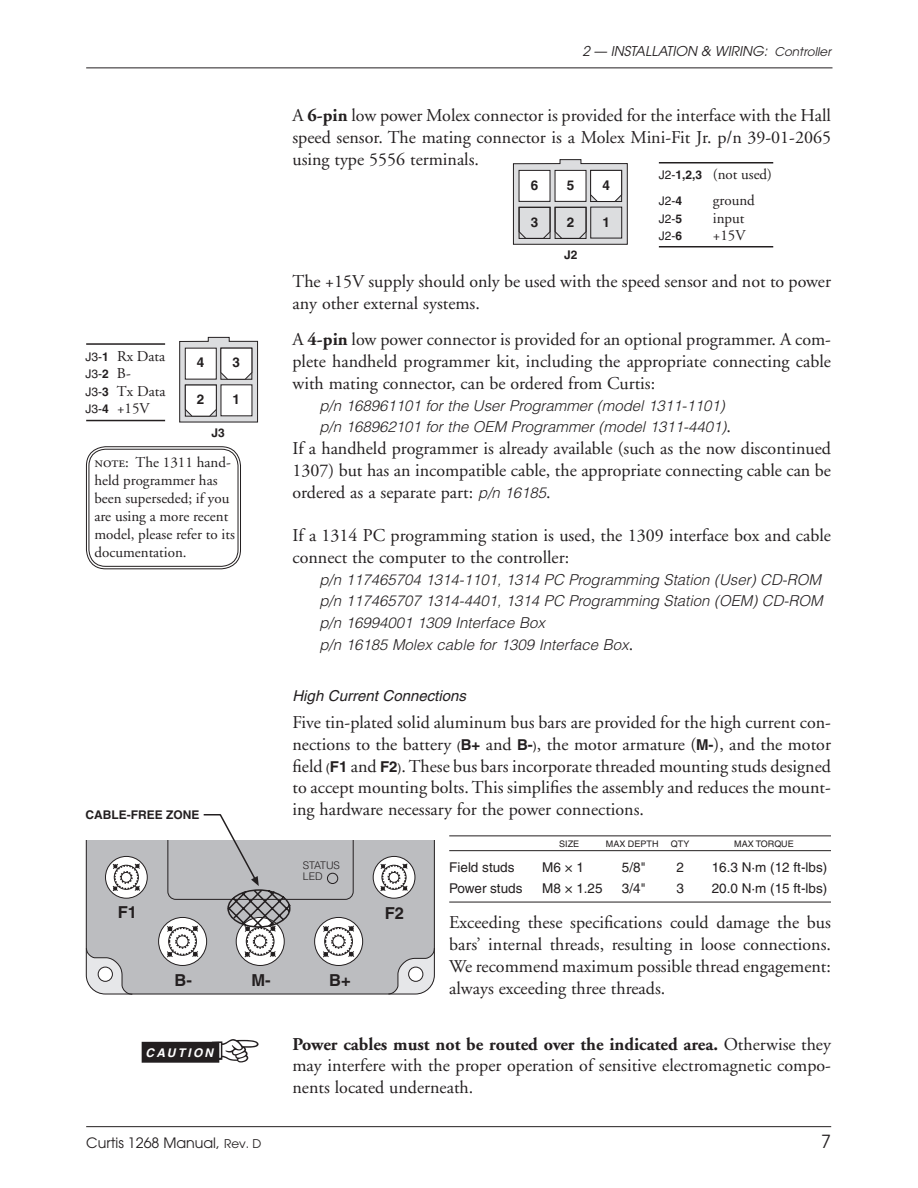
<style>
.page{position:relative;width:918px;height:1188px;background:#fff}
.page>*{position:absolute;margin:0;border:0;box-sizing:border-box;transform-origin:0 0}
.t1{font:18px/21.8px "Adobe Garamond";color:#231f20;text-align:justify}
.t2{font:18px "Avant Garde";color:#231f20}
.t3{font:700 16.5px "Helvetica";color:#231f20}
.t4{font:italic 300 15px/21.8px "Helvetica";color:#231f20}
.t5{font:15px/18px "Adobe Garamond";color:#231f20}
.t6{font:italic 15px "Helvetica";color:#231f20}
.t7{font:14.25px "Avant Garde";color:#231f20}
.t8{font:13.5px "Helvetica";color:#231f20}
.t9{font:italic 13.5px "Avant Garde";color:#231f20}
.t10{font:700 13.5px "Helvetica";color:#231f20}
.t11{font:700 12px "Helvetica";color:#231f20}
.t12{font:12px "Helvetica";color:#231f20}
.t13{font:italic 700 12px "Helvetica";letter-spacing:.19em;color:#fff}
.t14{font:300 10.5px/10.5px "Helvetica";color:#231f20}
.t15{font:9px "Helvetica";color:#231f20}
.s1{font-size:12px}
.s2{font-weight:700}
.s3{font-family:"Helvetica";font-size:12px}
.s4{font-family:"Helvetica";font-weight:700;font-size:12px}
.s5{font-family:"Adobe Garamond";font-weight:400;font-style:normal;font-size:18px}
.s6{font-family:"Helvetica";font-weight:300;font-style:italic;font-size:15px}
.s7{font-family:"Helvetica";font-weight:700;font-size:15px}
.s8{font-family:"Adobe Garamond";font-size:15px}
.s9{font-family:"Adobe Garamond Regular SC"}
</style>
<div class="page">
<hr style="left:86px;top:68px;width:746px;height:1px;background:#231f20">
<hr style="left:86px;top:1126px;width:745px;height:1px;background:#231f20">
<svg style="left:86px;top:814px;width:349px;height:181px"></svg>
<hr style="left:659px;top:162px;width:114px;height:2px;background:#231f20">
<hr style="left:449px;top:835px;width:382px;height:1px;background:#231f20">
<hr style="left:449px;top:850px;width:382px;height:1px;background:#231f20">
<hr style="left:449px;top:902px;width:382px;height:1px;background:#231f20">
<svg style="left:512px;top:159px;width:116px;height:86px"></svg>
<div style="left:519px;top:170px;width:31px;height:31px;background:#fff"></div>
<div style="left:519px;top:170px;width:31px;height:32px;border:1px solid #231f20"></div>
<svg style="left:179px;top:336px;width:80px;height:87px"></svg>
<div style="left:142px;top:1042px;width:77px;height:20px;background:#231f20"></div>
<hr style="left:659px;top:246px;width:114px;height:2px;background:#231f20">
<hr style="left:86px;top:343px;width:79px;height:2px;background:#231f20">
<hr style="left:86px;top:420px;width:79px;height:1px;background:#231f20">
<svg style="left:86px;top:446px;width:155px;height:123px"></svg>
<svg style="left:212px;top:1041px;width:8px;height:21px"></svg>
<p class="t9" style="left:582px;top:43px;width:250px">2 — INSTALLATION &amp; WIRING: <span class="s1">Controller</span></p>
<p class="t1" style="left:292px;top:105px;width:540px">A <span class="s2">6-pin</span> low power Molex connector is provided for the interface with the Hall speed sensor. The mating connector is a Molex Mini-Fit Jr. p/n 39-01-2065 using type 5556 terminals.</p>
<p class="t5" style="left:659px;top:166px;width:115px"><span class="s3">J2-</span><span class="s4">1,2,3</span> (not used)</p>
<p class="t12" style="left:659px;top:194px;width:25px">J2-<span class="s2">4</span></p>
<p class="t5" style="left:713px;top:192px;width:44px">ground</p>
<p class="t12" style="left:659px;top:212px;width:25px">J2-<span class="s2">5</span></p>
<p class="t5" style="left:713px;top:209px;width:33px">input</p>
<p class="t12" style="left:659px;top:229px;width:25px">J2-<span class="s2">6</span></p>
<p class="t5" style="left:713px;top:227px;width:34px">+15V</p>
<p class="t10" style="left:531px;top:177px;width:9px">6</p>
<p class="t10" style="left:567px;top:177px;width:9px">5</p>
<p class="t10" style="left:602px;top:177px;width:9px">4</p>
<p class="t10" style="left:531px;top:214px;width:9px">3</p>
<p class="t10" style="left:567px;top:214px;width:9px">2</p>
<p class="t10" style="left:602px;top:214px;width:9px">1</p>
<p class="t11" style="left:564px;top:247px;width:15px">J2</p>
<p class="t1" style="left:293px;top:271px;width:540px">The +15V supply should only be used with the speed sensor and not to power any other external systems.</p>
<p class="t1" style="left:292px;top:329px;width:540px">A <span class="s2">4-pin</span> low power connector is provided for an optional programmer. A com&shy;plete handheld programmer kit, including the appropriate connecting cable with mating connector, can be ordered from Curtis:</p>
<p class="t4" style="left:320px;top:394px;width:413px">p/n 168961101 for the User Programmer (model 1311-1101) p/n 168962101 for the OEM Programmer (model 1311-4401)<span class="s5">.</span></p>
<p class="t1" style="left:292px;top:438px;width:540px">If a handheld programmer is already available (such as the now discontinued 1307) but has an incompatible cable, the appropriate connecting cable can be ordered as a separate part: <span class="s6">p/n 16185</span>.</p>
<p class="t1" style="left:292px;top:525px;width:540px">If a 1314 PC programming station is used, the 1309 interface box and cable connect the computer to the controller:</p>
<p class="t4" style="left:320px;top:568px;width:505px">p/n 117465704 1314-1101, 1314 PC Programming Station (User) CD-ROM p/n 117465707 1314-4401, 1314 PC Programming Station (OEM) CD-ROM p/n 16994001 1309 Interface Box<br>p/n 16185 Molex cable for 1309 Interface Box<span class="s5">.</span></p>
<p class="t6" style="left:292px;top:687px;width:175px">High Current Connections</p>
<p class="t1" style="left:292px;top:712px;width:540px">Five tin-plated solid aluminum bus bars are provided for the high current con&shy;nections to the battery <span class="s3">(</span><span class="s7">B+</span> and <span class="s7">B-</span><span class="s3">)</span>, the motor armature (<span class="s7">M-</span>), and the motor field <span class="s3">(</span><span class="s7">F1</span> and <span class="s7">F2</span><span class="s3">)</span>. These bus bars incorporate threaded mounting studs designed to accept mounting bolts. This simplifies the assembly and reduces the mount&shy;ing hardware necessary for the power connections.</p>
<p class="t15" style="left:559px;top:839px;width:22px">SIZE</p>
<p class="t15" style="left:606px;top:839px;width:54px">MAX DEPTH</p>
<p class="t15" style="left:671px;top:839px;width:20px">QTY</p>
<p class="t15" style="left:734px;top:839px;width:61px">MAX TORQUE</p>
<p class="t8" style="left:449px;top:859px;width:67px">Field studs</p>
<p class="t8" style="left:542px;top:859px;width:43px">M6 × 1</p>
<p class="t8" style="left:622px;top:859px;width:25px">5/8"</p>
<p class="t8" style="left:676px;top:859px;width:9px">2</p>
<p class="t8" style="left:712px;top:859px;width:117px">16.3 N·m (12 ft-lbs)</p>
<p class="t8" style="left:449px;top:880px;width:75px">Power studs</p>
<p class="t8" style="left:542px;top:880px;width:62px">M8 × 1.25</p>
<p class="t8" style="left:622px;top:880px;width:25px">3/4"</p>
<p class="t8" style="left:676px;top:880px;width:9px">3</p>
<p class="t8" style="left:712px;top:880px;width:117px">20.0 N·m (15 ft-lbs)</p>
<p class="t1" style="left:449px;top:912px;width:383px">Exceeding these specifications could damage the bus bars’ internal threads, resulting in loose connections.<br>We recommend maximum possible thread engagement: always exceeding three threads.</p>
<p class="t5" style="left:86px;top:348px;width:81px"><span class="s3">J3-</span><span class="s4">1</span> Rx Data</p>
<p class="t12" style="left:86px;top:367px;width:47px">J3-<span class="s2">2</span> <span class="s8">B-</span></p>
<p class="t5" style="left:86px;top:383px;width:81px;line-height:17.2px"><span class="s3">J3-</span><span class="s4">3</span> Tx Data<br><span class="s3">J3-</span><span class="s4">4</span> +15V</p>
<p class="t10" style="left:197px;top:354px;width:9px">4</p>
<p class="t10" style="left:233px;top:354px;width:9px">3</p>
<p class="t10" style="left:197px;top:391px;width:9px">2</p>
<p class="t10" style="left:233px;top:391px;width:9px">1</p>
<p class="t11" style="left:212px;top:425px;width:15px">J3</p>
<p class="t5" style="left:94px;top:454px;width:142px"><span class="s9">note</span>: The 1311 hand&shy;held programmer has been superseded; if you are using a more recent model, please refer to its documentation.</p>
<p class="t11" style="left:86px;top:808px;width:115px">CABLE-FREE ZONE</p>
<p class="t14" style="left:303px;top:860px;width:39px">STATUS<br>LED</p>
<p class="t3" style="left:118px;top:903px;width:21px">F1</p>
<p class="t3" style="left:385px;top:903px;width:21px">F2</p>
<p class="t3" style="left:174px;top:970px;width:19px">B-</p>
<p class="t3" style="left:251px;top:970px;width:21px">M-</p>
<p class="t3" style="left:329px;top:970px;width:23px">B+</p>
<p class="t13" style="left:145px;top:1045px;width:69px">CAUTION</p>
<p class="t1" style="left:292px;top:1033px;width:540px"><span class="s2">Power cables must not be routed over the indicated area.</span> Otherwise they may interfere with the proper operation of sensitive electromagnetic compo&shy;nents located underneath.</p>
<p class="t7" style="left:86px;top:1134px;width:177px">Curtis 1268 Manual, <span class="s1">Rev. D</span></p>
<p class="t2" style="left:821px;top:1131px;width:11px">7</p>
</div>
